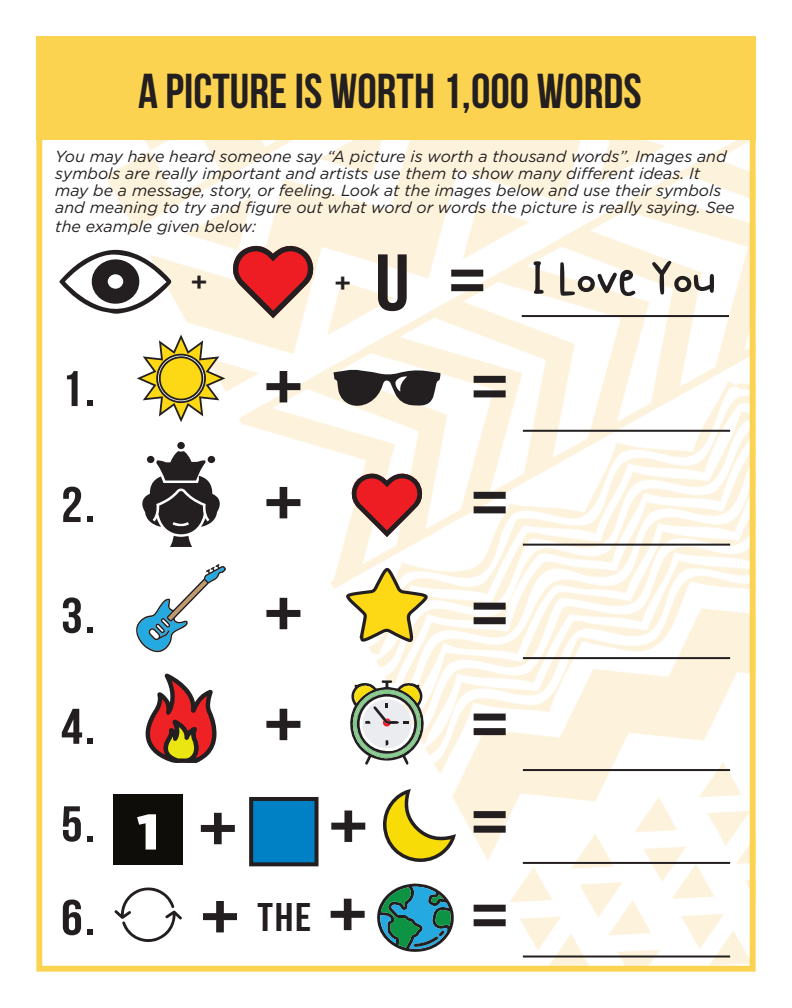
<style>
.page{position:relative;width:792px;height:1008px;background:#fff}
.page>*{position:absolute;margin:0;border:0;box-sizing:border-box;transform-origin:0 0}
.t1{font:700 89.9px "Bebas Neue";color:#231f20;scale:1.09 1}
.t2{font:700 80px "Bebas Neue";color:#231f20;scale:1.09 1}
.t3{font:700 50px "Bebas Neue";color:#231f20;scale:1.09 1}
.t4{font:50px "Canda Tawa";color:#231f20;scale:1.09 1}
.t5{font:900 50px "Gotham";color:#fff;scale:1.09 1}
.t6{font:700 49px "Bebas Neue";color:#231f20}
.t7{font:700 40px "Bebas Neue";color:#231f20;scale:1.09 1}
.t8{font:700 37px "Bebas Neue";color:#231f20;scale:1.09 1}
.t9{font:italic 16px/17px "Gotham";color:#231f20}
</style>
<div class="page">
<img style="left:59px;top:140px;width:690px;height:825px">
<div style="left:36px;top:36px;width:720px;height:104px;background:#fbd351"></div>
<div style="left:36px;top:94px;width:720px;height:878px;border:6px solid #fbd351"></div>
<div style="left:114px;top:795px;width:69px;height:70px;background:#0e0d09"></div>
<hr style="left:523px;top:430px;width:207px;height:2px;background:#231f20">
<hr style="left:522px;top:315px;width:207px;height:2px;background:#231f20">
<hr style="left:523px;top:544px;width:207px;height:2px;background:#231f20">
<hr style="left:523px;top:657px;width:207px;height:2px;background:#231f20">
<hr style="left:523px;top:769px;width:207px;height:2px;background:#231f20">
<hr style="left:523px;top:956px;width:207px;height:2px;background:#231f20">
<hr style="left:523px;top:862px;width:207px;height:2px;background:#231f20">
<svg style="left:232px;top:244px;width:82px;height:74px;background:#cb6a66"></svg>
<svg style="left:351px;top:472px;width:72px;height:65px;background:#cb6b67"></svg>
<svg style="left:60px;top:248px;width:112px;height:66px"></svg>
<svg style="left:137px;top:334px;width:88px;height:88px"></svg>
<svg style="left:333px;top:370px;width:107px;height:40px"></svg>
<svg style="left:142px;top:442px;width:78px;height:105px"></svg>
<div style="left:147px;top:456px;width:7px;height:7px;background:#231f20;border-radius:50%"></div>
<div style="left:208px;top:456px;width:7px;height:7px;background:#231f20;border-radius:50%"></div>
<svg style="left:136px;top:564px;width:90px;height:89px"></svg>
<svg style="left:346px;top:568px;width:82px;height:74px"></svg>
<svg style="left:145px;top:673px;width:72px;height:90px"></svg>
<svg style="left:346px;top:680px;width:83px;height:85px"></svg>
<svg style="left:382px;top:789px;width:74px;height:73px"></svg>
<div style="left:251px;top:799px;width:66px;height:65px;background:#0080c5"></div>
<div style="left:249px;top:797px;width:70px;height:69px;border:4px solid #231f20"></div>
<svg style="left:114px;top:886px;width:68px;height:56px"></svg>
<svg style="left:376px;top:883px;width:78px;height:70px"></svg>
<p class="t6" style="left:138px;top:64px;width:505px">A PICTURE IS WORTH 1,000 WORDS</p>
<p class="t9" style="left:55px;top:147px;width:681px">You may have heard someone say “A picture is worth a thousand words”. Images and symbols are really important and artists use them to show many different ideas. It may be a message, story, or feeling. Look at the images below and use their symbols and meaning to try and figure out what word or words the picture is really saying. See</p>
<p class="t9" style="left:55px;top:217px;width:202px">the example given below:</p>
<p class="t3" style="left:61px;top:361px;width:33px">1.</p>
<p class="t8" style="left:191px;top:262px;width:16px">+</p>
<p class="t8" style="left:335px;top:263px;width:16px">+</p>
<p class="t1" style="left:264px;top:338px;width:37px">+</p>
<p class="t2" style="left:375px;top:239px;width:33px">U</p>
<p class="t4" style="left:532px;top:254px;width:170px">I Love You</p>
<p class="t1" style="left:448px;top:231px;width:37px">=</p>
<p class="t1" style="left:470px;top:338px;width:37px">=</p>
<p class="t3" style="left:61px;top:477px;width:33px">2.</p>
<p class="t1" style="left:264px;top:454px;width:37px">+</p>
<p class="t1" style="left:470px;top:454px;width:37px">=</p>
<p class="t3" style="left:61px;top:588px;width:33px">3.</p>
<p class="t1" style="left:264px;top:565px;width:37px">+</p>
<p class="t1" style="left:470px;top:565px;width:37px">=</p>
<p class="t3" style="left:61px;top:699px;width:33px">4.</p>
<p class="t1" style="left:264px;top:675px;width:37px">+</p>
<p class="t1" style="left:470px;top:675px;width:37px">=</p>
<p class="t3" style="left:61px;top:797px;width:33px">5.</p>
<p class="t5" style="left:137px;top:797px;width:23px">1</p>
<p class="t1" style="left:198px;top:780px;width:37px">+</p>
<p class="t1" style="left:329px;top:777px;width:37px">+</p>
<p class="t1" style="left:470px;top:773px;width:37px">=</p>
<p class="t3" style="left:61px;top:890px;width:33px">6.</p>
<p class="t1" style="left:201px;top:868px;width:37px">+</p>
<p class="t7" style="left:257px;top:895px;width:51px">THE</p>
<p class="t1" style="left:328px;top:865px;width:37px">+</p>
<p class="t1" style="left:470px;top:867px;width:37px">=</p>
</div>
